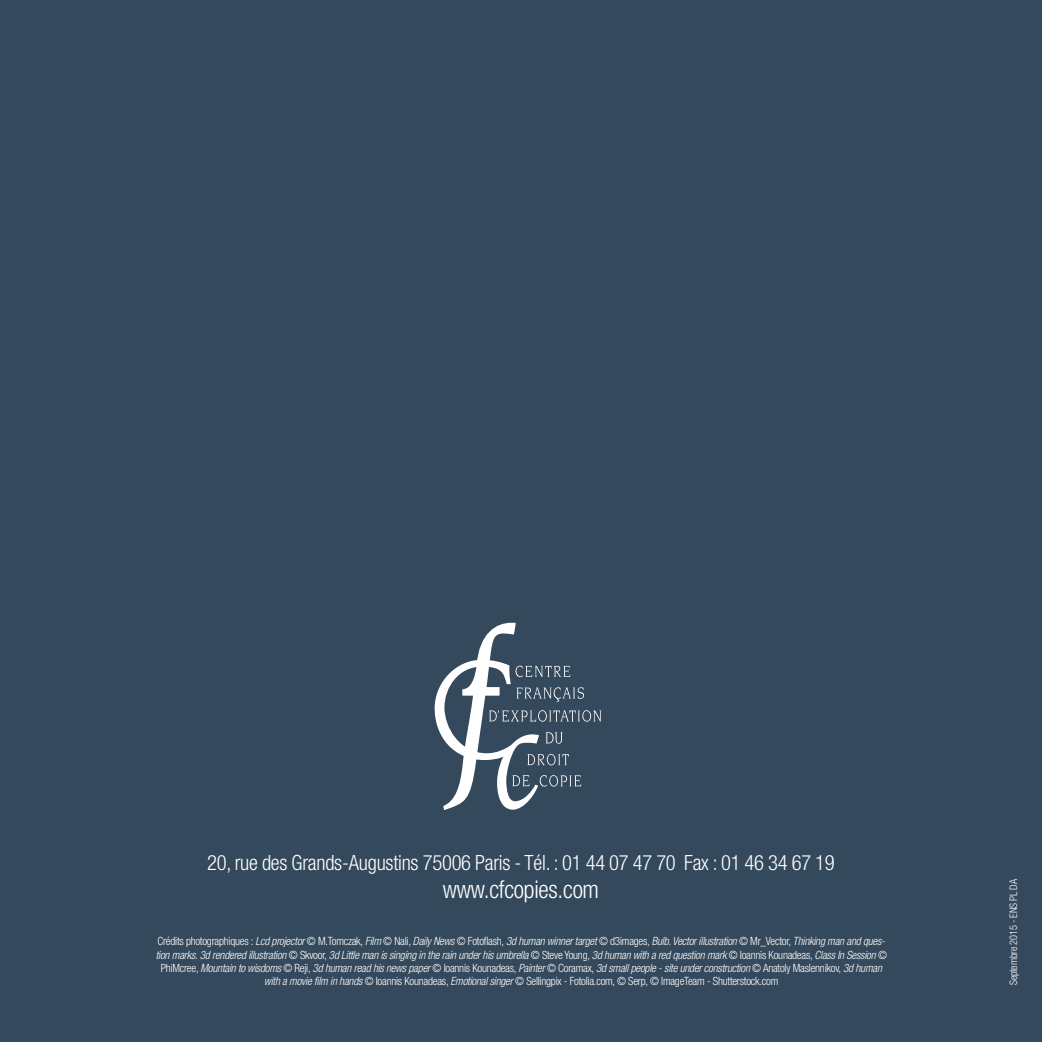
<style>
.page{position:relative;width:1042px;height:1042px;background:#34495c}
.page>*{position:absolute;margin:0;border:0;box-sizing:border-box;transform-origin:0 0}
.t1{font:300 condensed 24.5px "Helvetica Neue";letter-spacing:-.01em;color:#fff}
.t2{font:300 condensed 21px "Helvetica Neue";letter-spacing:-.01em;color:#fff}
.t3{font:italic 300 condensed 11.38px/13.1px "Helvetica Neue";letter-spacing:-.015em;color:#fff;text-align:center}
.t4{font:300 condensed 10.5px "Helvetica Neue";letter-spacing:-.015em;color:#fff}
.s1{font-style:normal}
</style>
<div class="page">
<svg style="left:435px;top:623px;width:166px;height:187px"></svg>
<h2 class="t2" style="left:207px;top:855px;width:629px">20, rue des Grands-Augustins 75006 Paris - Tél. : 01 44 07 47 70 Fax : 01 46 34 67 19</h2>
<h1 class="t1" style="left:443px;top:880px;width:158px">www.cfcopies.com</h1>
<p class="t3" style="left:156px;top:936px;width:733px"><span class="s1">Crédits photographiques :</span> Lcd projector <span class="s1">© M.Tomczak,</span> Film <span class="s1">© Nali,</span> Daily News <span class="s1">© Fotoflash,</span> 3d human winner target <span class="s1">© d3images,</span> Bulb. Vector illustration <span class="s1">© Mr_Vector,</span> Thinking man and ques&shy;tion marks. 3d rendered illustration <span class="s1">© Skvoor,</span> 3d Little man is singing in the rain under his umbrella <span class="s1">© Steve Young,</span> 3d human with a red question mark <span class="s1">© Ioannis Kounadeas,</span> Class In Session <span class="s1">© PhiMcree,</span> Mountain to wisdoms <span class="s1">© Reji,</span> 3d human read his news paper <span class="s1">© Ioannis Kounadeas,</span> Painter <span class="s1">© Coramax,</span> 3d small people - site under construction <span class="s1">© Anatoly Maslennikov,</span> 3d human with a movie film in hands <span class="s1">© Ioannis Kounadeas,</span> Emotional singer <span class="s1">© Sellingpix - Fotolia.com, © Serp, © ImageTeam - Shutterstock.com</span></p>
<p class="t4" style="left:1009px;top:985px;width:108px;rotate:-90deg">Septembre 2015 - ENS PL DA</p>
</div>
